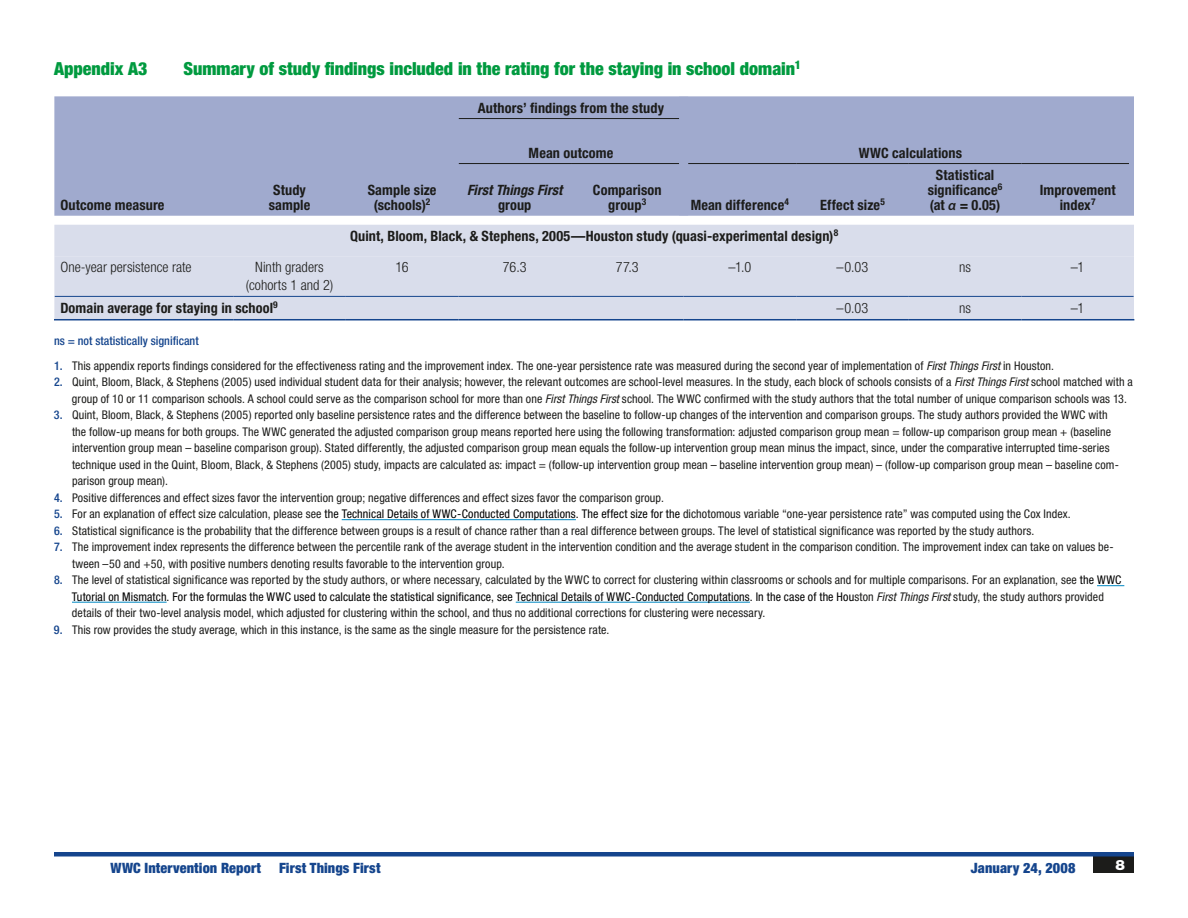
<style>
.page{position:relative;width:1188px;height:918px;background:#fff}
.page>*{position:absolute;margin:0;border:0;box-sizing:border-box;transform-origin:0 0}
.zz_app__title{font:900 condensed 18px "Helvetica Neue LT Std";color:#009a3f}
.zz_table_stubs{font:700 condensed 14.25px/15px "Helvetica Neue LT Std";letter-spacing:.01em;color:#1c1c1a;text-align:center}
.zz_table_body{font:300 condensed 14.25px/18px "Helvetica Neue LT Std";letter-spacing:.005em;color:#1c1c1a;text-align:center}
.t1{font:900 condensed 14.25px "Helvetica Neue LT Std";letter-spacing:.01em;color:#15458d}
.t2{font:italic 700 condensed 14.25px/15px "Helvetica Neue LT Std";color:#1c1c1a;text-align:center}
.t3{font:900 14.25px "Helvetica Neue LT Std";color:#fff}
.zz_table_note_no_spa{font:condensed 12px/16.5px "Helvetica Neue LT Std";letter-spacing:.01em;color:#1c1c1a}
.zz_table_note{font:condensed 12px "Helvetica Neue LT Std";letter-spacing:.01em;color:#1c1c1a}
.zz_table_note-2{font:500 condensed 12px "Helvetica Neue LT Std";color:#15458d}
.s1{font-style:normal}
.s2{font-family:"Myriad Pro";font-weight:600;font-style:italic;font-stretch:normal}
.s3{font-weight:500;color:#15458d}
.s4{font-style:italic}
.s5{color:#000}
</style>
<div class="page">
<div style="left:1094px;top:856px;width:40px;height:17px;background:#1c1c1a"></div>
<hr style="left:54px;top:852px;width:1080px;height:4px;background:#15458d">
<hr style="left:342px;top:519px;width:234px;height:1px;background:#0088c2">
<svg style="left:1097px;top:585px;width:27px;height:1px"></svg>
<hr style="left:72px;top:602px;width:95px;height:1px;background:#0088c2">
<hr style="left:516px;top:602px;width:234px;height:1px;background:#0088c2">
<div style="left:54px;top:96px;width:1080px;height:120px;background:#a0aace"></div>
<div style="left:54px;top:225px;width:1080px;height:94px;background:#d9ddeb"></div>
<div style="left:54px;top:256px;width:1080px;height:40px;background:#d9ddeb"></div>
<hr style="left:459px;top:163px;width:112px;height:1px;background:#1c1c1a">
<hr style="left:571px;top:163px;width:108px;height:1px;background:#1c1c1a">
<hr style="left:459px;top:118px;width:112px;height:1px;background:#1c1c1a">
<hr style="left:571px;top:118px;width:108px;height:1px;background:#1c1c1a">
<hr style="left:688px;top:163px;width:108px;height:1px;background:#1c1c1a">
<hr style="left:796px;top:163px;width:113px;height:1px;background:#1c1c1a">
<hr style="left:909px;top:163px;width:112px;height:1px;background:#1c1c1a">
<hr style="left:1021px;top:163px;width:113px;height:1px;background:#1c1c1a">
<div style="left:679px;top:97px;width:9px;height:22px;background:#a0aace"></div>
<div style="left:679px;top:119px;width:9px;height:45px;background:#a0aace"></div>
<div style="left:679px;top:164px;width:9px;height:51px;background:#a0aace"></div>
<hr style="left:54px;top:319px;width:179px;height:1px;background:#15458d">
<hr style="left:233px;top:319px;width:113px;height:1px;background:#15458d">
<hr style="left:346px;top:319px;width:112px;height:1px;background:#15458d">
<hr style="left:458px;top:319px;width:113px;height:1px;background:#15458d">
<hr style="left:571px;top:319px;width:113px;height:1px;background:#15458d">
<hr style="left:684px;top:319px;width:112px;height:1px;background:#15458d">
<hr style="left:796px;top:319px;width:113px;height:1px;background:#15458d">
<hr style="left:909px;top:319px;width:112px;height:1px;background:#15458d">
<hr style="left:1021px;top:319px;width:113px;height:1px;background:#15458d">
<hr style="left:55px;top:296px;width:178px;height:1px;background:#15458d">
<hr style="left:233px;top:296px;width:113px;height:1px;background:#15458d">
<hr style="left:346px;top:296px;width:112px;height:1px;background:#15458d">
<hr style="left:458px;top:296px;width:113px;height:1px;background:#15458d">
<hr style="left:571px;top:296px;width:113px;height:1px;background:#15458d">
<hr style="left:684px;top:296px;width:112px;height:1px;background:#15458d">
<hr style="left:796px;top:296px;width:113px;height:1px;background:#15458d">
<hr style="left:909px;top:296px;width:112px;height:1px;background:#15458d">
<hr style="left:1021px;top:296px;width:113px;height:1px;background:#15458d">
<hr style="left:1130px;top:155px;width:4px;height:38px;background:#a0aace">
<p class="zz_app__title" style="left:54px;top:58px;width:95px">Appendix A3</p>
<p class="zz_app__title" style="left:184px;top:58px;width:619px">Summary of study findings included in the rating for the staying in school domain<sup>1</sup></p>
<p class="zz_table_stubs" style="left:478px;top:100px;width:188px">Authors’ findings from the study</p>
<p class="zz_table_stubs" style="left:529px;top:145px;width:86px">Mean outcome</p>
<p class="zz_table_stubs" style="left:859px;top:145px;width:105px">WWC calculations</p>
<p class="zz_table_stubs" style="left:60px;top:197px;width:106px">Outcome measure</p>
<p class="zz_table_stubs" style="left:269px;top:182px;width:43px">Study sample</p>
<p class="zz_table_stubs" style="left:368px;top:182px;width:70px">Sample size (schools)<sup>2</sup></p>
<p class="t2" style="left:467px;top:182px;width:97px">First Things First <span class="s1">group</span></p>
<p class="zz_table_stubs" style="left:593px;top:182px;width:70px">Comparison group<sup>3</sup></p>
<p class="zz_table_stubs" style="left:691px;top:197px;width:100px">Mean difference<sup>4</sup></p>
<p class="zz_table_stubs" style="left:820px;top:197px;width:66px">Effect size<sup>5</sup></p>
<p class="zz_table_stubs" style="left:350px;top:228px;width:490px">Quint, Bloom, Black, &amp; Stephens, 2005—Houston study (quasi-experimental design)<sup>8</sup></p>
<p class="zz_table_stubs" style="left:928px;top:167px;width:76px">Statistical significance<sup>6</sup></p>
<p class="zz_table_stubs" style="left:930px;top:197px;width:72px">(at <span class="s2">α</span> = 0.05)</p>
<p class="zz_table_stubs" style="left:1040px;top:182px;width:77px">Improvement index<sup>7</sup></p>
<p class="zz_table_body" style="left:60px;top:258px;width:133px">One-year persistence rate</p>
<p class="zz_table_body" style="left:246px;top:258px;width:89px">Ninth graders (cohorts 1 and 2)</p>
<p class="zz_table_body" style="left:396px;top:258px;width:15px">16</p>
<p class="zz_table_body" style="left:503px;top:258px;width:25px">76.3</p>
<p class="zz_table_body" style="left:616px;top:258px;width:24px">77.3</p>
<p class="zz_table_body" style="left:729px;top:258px;width:24px">–1.0</p>
<p class="zz_table_body" style="left:837px;top:258px;width:33px">–0.03</p>
<p class="zz_table_body" style="left:959px;top:258px;width:13px">ns</p>
<p class="zz_table_body" style="left:1071px;top:258px;width:15px">–1</p>
<p class="zz_table_stubs" style="left:60px;top:300px;width:219px">Domain average for staying in school<sup>9</sup></p>
<p class="zz_table_body" style="left:837px;top:298px;width:33px">–0.03</p>
<p class="zz_table_body" style="left:959px;top:298px;width:13px">ns</p>
<p class="zz_table_body" style="left:1071px;top:298px;width:15px">–1</p>
<p class="zz_table_note-2" style="left:54px;top:334px;width:146px">ns = not statistically significant</p>
<p class="zz_table_note" style="left:54px;top:359px;width:1002px"><span class="s3">1.</span> This appendix reports findings considered for the effectiveness rating and the improvement index. The one-year persistence rate was measured during the second year of implementation of <span class="s4">First Things First</span> in Houston.</p>
<p class="zz_table_note_no_spa" style="left:72px;top:374px;width:1062px;text-indent:-18px"><span class="s3">2.</span> Quint, Bloom, Black, &amp; Stephens (2005) used individual student data for their analysis; however, the relevant outcomes are school-level measures. In the study, each block of schools consists of a <span class="s4">First Things First</span> school matched with a group of 10 or 11 comparison schools. A school could serve as the comparison school for more than one <span class="s4">First Things First</span> school. The WWC confirmed with the study authors that the total number of unique comparison schools was 13.</p>
<p class="zz_table_note_no_spa" style="left:72px;top:407px;width:1049px;text-indent:-18px"><span class="s3">3.</span> Quint, Bloom, Black, &amp; Stephens (2005) reported only baseline persistence rates and the difference between the baseline to follow-up changes of the intervention and comparison groups. The study authors provided the WWC with the follow-up means for both groups. The WWC generated the adjusted comparison group means reported here using the following transformation: adjusted comparison group mean = follow-up comparison group mean + (baseline intervention group mean – baseline comparison group). Stated differently, the adjusted comparison group mean equals the follow-up intervention group mean minus the impact, since, under the comparative interrupted time-series technique used in the Quint, Bloom, Black, &amp; Stephens (2005) study, impacts are calculated as: impact = (follow-up intervention group mean – baseline intervention group mean) – (follow-up comparison group mean – baseline com&shy;parison group mean).</p>
<p class="zz_table_note_no_spa" style="left:54px;top:489px;width:611px"><span class="s3">4.</span> Positive differences and effect sizes favor the intervention group; negative differences and effect sizes favor the comparison group.</p>
<p class="zz_table_note_no_spa" style="left:54px;top:506px;width:1018px"><span class="s3">5.</span> For an explanation of effect size calculation, please see <span class="s5">the Technical Details of WWC-Conducted Computations. The effect size for the</span> dichotomous variable “one-year persistence rate” was computed using the Cox Index.</p>
<p class="zz_table_note_no_spa" style="left:54px;top:522px;width:982px"><span class="s3">6.</span> Statistical significance is the probability that the difference between groups is a result of chance rather than a real difference between groups. The level of statistical significance was reported by the study authors.</p>
<p class="zz_table_note_no_spa" style="left:72px;top:539px;width:1043px;text-indent:-18px"><span class="s3">7.</span> The improvement index represents the difference between the percentile rank of the average student in the intervention condition and the average student in the comparison condition. The improvement index can take on values be&shy;tween –50 and +50, with positive numbers denoting results favorable to the intervention group.</p>
<p class="zz_table_note_no_spa" style="left:72px;top:572px;width:1051px;text-indent:-18px"><span class="s3">8.</span> The level of statistical significance was reported by the study authors, or where necessary, calculated by the WWC to correct for clustering within classrooms or schools and for multiple comparisons. For an explanation, see <span class="s5">the WWC<br>Tutorial on Mismatch. For the formulas the WWC used to calculate the statistical significance, see Technical Details of WWC-Conducted Computations. In the case of the Hou</span>ston <span class="s4">First Things First</span> study, the study authors provided details of their two-level analysis model, which adjusted for clustering within the school, and thus no additional corrections for clustering were necessary.</p>
<p class="zz_table_note_no_spa" style="left:54px;top:621px;width:557px"><span class="s3">9.</span> This row provides the study average, which in this instance, is the same as the single measure for the persistence rate.</p>
<p class="t1" style="left:111px;top:859px;width:152px">WWC Intervention Report</p>
<p class="t1" style="left:279px;top:859px;width:103px">First Things First</p>
<p class="t1" style="left:971px;top:859px;width:106px">January 24, 2008</p>
<p class="t3" style="left:1115px;top:856px;width:11px">8</p>
</div>
